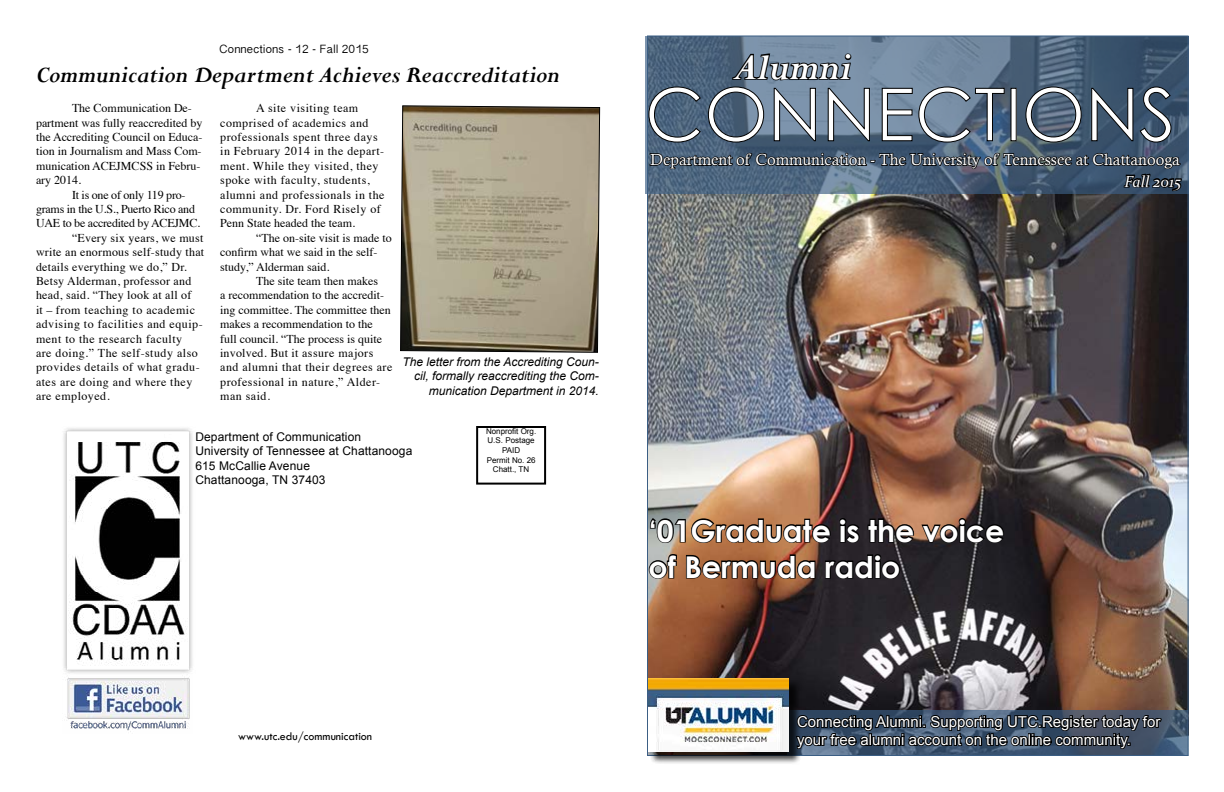
<style>
.page{position:relative;width:1224px;height:792px;background:#fff}
.page>*{position:absolute;margin:0;border:0;box-sizing:border-box;transform-origin:0 0}
.t1{font:73px "Century Gothic";color:#fff}
.t2{font:italic 700 41px "Perpetua";color:#fff}
.t3{font:700 30px/36px "Century Gothic";color:#fff}
.t4{font:italic 700 25px "Perpetua";color:#000}
.t5{font:16px "Calisto";color:#fff}
.t6{font:italic 16px "Constantia";color:#fff}
.t7{font:15px/18px "Arial";color:#fff}
.t8{font:12px/14.4px "Times";color:#000}
.t9{font:12px/14.4px "Times";letter-spacing:.04em;color:#000}
.t10{font:12px "Times";letter-spacing:.02em;color:#000}
.t11{font:12px/14.4px "Arial";letter-spacing:.01em;color:#000}
.t12{font:italic 12px/14.4px "Arial";color:#000;text-align:right}
.t13{font:12px "Times";letter-spacing:-.02em;color:#000}
.t14{font:12px "Tw Cen";color:#000}
.t15{font:12px "Malayalam Sangam MN";color:#000}
.t16{font:8px/9.6px "Arial";color:#000;text-align:center}
</style>
<div class="page">
<img style="left:649px;top:193px;width:538px;height:561px">
<svg style="left:649px;top:517px;width:183px;height:27px;background:#71523c"></svg>
<svg style="left:838px;top:516px;width:23px;height:28px"></svg>
<svg style="left:867px;top:516px;width:138px;height:28px;background:#46342b"></svg>
<svg style="left:648px;top:553px;width:30px;height:27px"></svg>
<svg style="left:685px;top:553px;width:131px;height:27px;background:#693f26"></svg>
<svg style="left:824px;top:552px;width:78px;height:28px;background:#1b181c"></svg>
<svg style="left:645px;top:36px;width:544px;height:157px;background:#59718a"></svg>
<svg style="left:802px;top:710px;width:386px;height:46px;background:#445c78"></svg>
<svg style="left:648px;top:52px;width:535px;height:159px;background:#4c5f72"></svg>
<div style="left:650px;top:680px;width:152px;height:85px;background:#000;opacity:.75"></div>
<img style="left:648px;top:678px;width:141px;height:74px">
<svg style="left:794px;top:709px;width:369px;height:42px;background:#2a3645"></svg>
<img style="left:63px;top:428px;width:130px;height:245px">
<img style="left:66px;top:673px;width:124px;height:59px">
<div style="left:476px;top:426px;width:70px;height:59px;border:2px solid #000"></div>
<svg style="left:400px;top:105px;width:200px;height:248px;background:#a59c85"></svg>
<p class="t15" style="left:219px;top:42px;width:151px">Connections - 12 - Fall 2015</p>
<h3 class="t4" style="left:36px;top:59px;width:525px">Communication Department Achieves Reaccreditation</h3>
<p class="t8" style="left:36px;top:100px;width:168px;text-indent:36px">The Communication De&shy;partment was fully reaccredited by the Accrediting Council on Educa&shy;tion in Journalism and Mass Com&shy;munication ACEJMCSS in Febru&shy;ary 2014.</p>
<p class="t13" style="left:72px;top:183px;width:115px">It is one of only 119 pro-</p>
<p class="t13" style="left:36px;top:198px;width:161px">grams in the U.S., Puerto Rico and</p>
<p class="t13" style="left:36px;top:212px;width:166px">UAE to be accredited by ACEJMC.</p>
<p class="t10" style="left:72px;top:227px;width:133px">“Every six years, we must</p>
<p class="t10" style="left:36px;top:241px;width:170px">write an enormous self-study that</p>
<p class="t10" style="left:36px;top:255px;width:152px">details everything we do,” Dr.</p>
<p class="t10" style="left:36px;top:270px;width:157px">Betsy Alderman, professor and</p>
<p class="t10" style="left:36px;top:284px;width:157px">head, said. “They look at all of</p>
<p class="t9" style="left:36px;top:302px;width:161px">it – from teaching to academic</p>
<p class="t9" style="left:36px;top:316px;width:168px">advising to facilities and equip-</p>
<p class="t9" style="left:36px;top:330px;width:148px">ment to the research faculty</p>
<p class="t9" style="left:36px;top:345px;width:163px">are doing.” The self-study also</p>
<p class="t9" style="left:36px;top:359px;width:165px">provides details of what gradu-</p>
<p class="t9" style="left:36px;top:374px;width:158px">ates are doing and where they</p>
<p class="t9" style="left:36px;top:388px;width:75px">are employed.</p>
<p class="t9" style="left:220px;top:100px;width:166px;text-indent:36px">A site visiting team comprised of academics and professionals spent three days in February 2014 in the depart&shy;ment. While they visited, they spoke with faculty, students, alumni and professionals in the community. Dr. Ford Risely of<br>Penn State headed the team.</p>
<p class="t8" style="left:220px;top:230px;width:173px;text-indent:36px">“The on-site visit is made to confirm what we said in the self&shy;study,” Alderman said.</p>
<p class="t8" style="left:220px;top:273px;width:174px;text-indent:36px">The site team then makes<br>a recommendation to the accredit&shy;ing committee. The committee then makes a recommendation to the full council. “The process is quite involved. But it assure majors and alumni that their degrees are professional in nature,” Alder&shy;man said.</p>
<p class="t12" style="left:402px;top:355px;width:198px">The letter from the Accrediting Coun&shy;cil, formally reaccrediting the Com&shy;munication Department in 2014.</p>
<p class="t11" style="left:195px;top:429px;width:218px">Department of Communication<br>University of Tennessee at Chattanooga<br>615 McCallie Avenue<br>Chattanooga, TN 37403</p>
<p class="t16" style="left:486px;top:426px;width:52px">Nonprofit Org.<br>U.S. Postage<br>PAID<br>Permit No. 26<br>Chatt., TN</p>
<h2 class="t2" style="left:733px;top:41px;width:120px">Alumni</h2>
<h1 class="t1" style="left:645px;top:70px;width:532px">CONNECTIONS</h1>
<h3 class="t5" style="left:650px;top:150px;width:532px">Department of Communication - The University of Tennessee at Chattanooga</h3>
<h3 class="t6" style="left:1125px;top:170px;width:58px">Fall 2015</h3>
<h3 class="t3" style="left:648px;top:512px;width:357px">‘01Graduate is the voice of Bermuda radio</h3>
<p class="t14" style="left:238px;top:729px;width:135px">www.utc.edu/communication</p>
<p class="t7" style="left:797px;top:713px;width:365px">Connecting Alumni. Supporting UTC.Register today for your free alumni account on the online community.</p>
</div>
